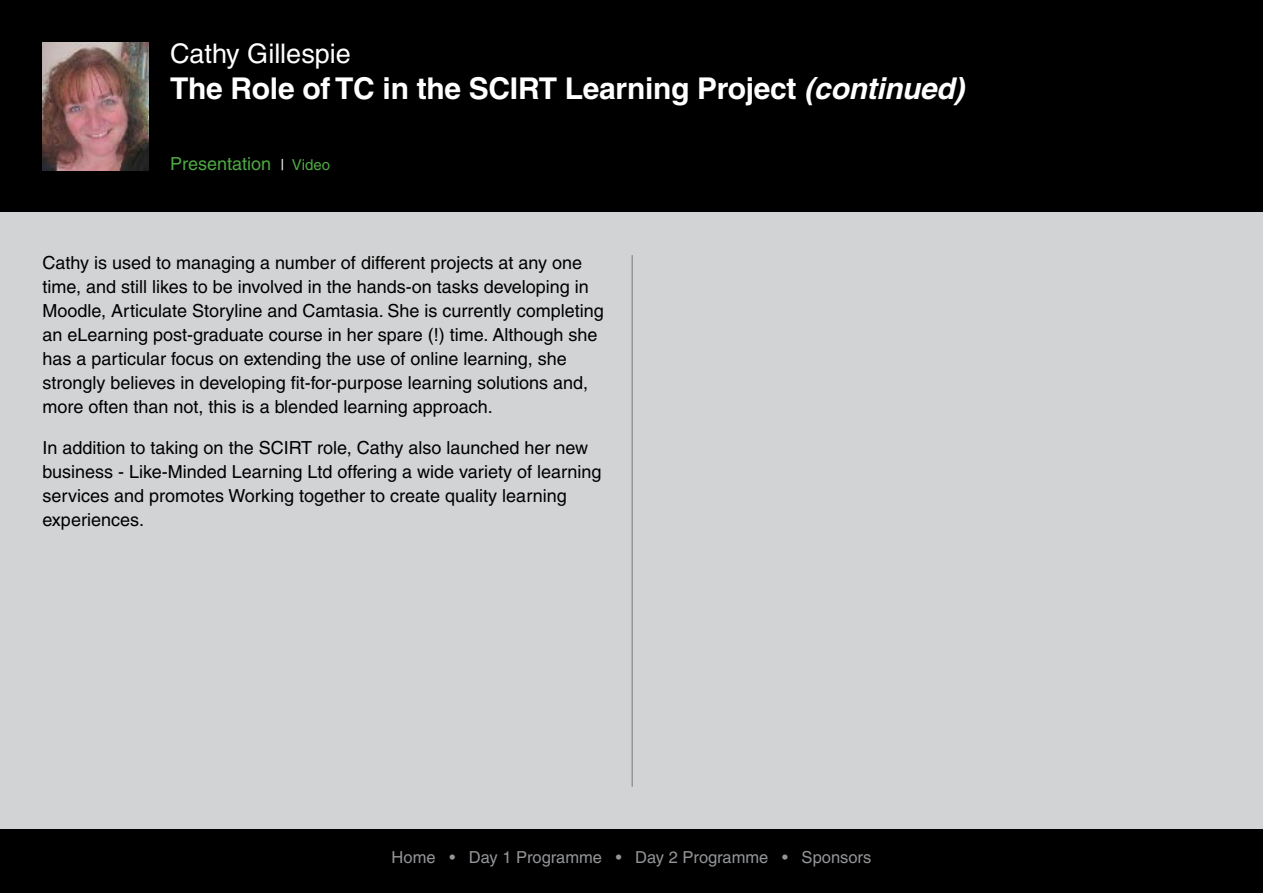
<style>
.page{position:relative;width:1263px;height:893px;background:#d1d3d4}
.page>*{position:absolute;margin:0;border:0;box-sizing:border-box;transform-origin:0 0}
.t1{font:700 30px "Helvetica";letter-spacing:-.01em;color:#fff}
.t2{font:27px "Helvetica";color:#fff}
.t3{font:18px/24px "Helvetica";color:#000}
.t4{font:18px "Helvetica";color:#4daa42}
.t5{font:16.5px "Helvetica";color:#939598}
.s1{font-style:italic}
.s2{font-size:15px;color:#fff}
.s3{font-size:15px}
</style>
<div class="page">
<div style="left:0;top:0;width:1263px;height:212px;background:#000"></div>
<div style="left:0;top:829px;width:1263px;height:64px;background:#000"></div>
<hr style="left:631px;top:255px;width:2px;height:532px;background:#939598">
<img style="left:43px;top:43px;width:106px;height:128px">
<h2 class="t2" style="left:170px;top:38px;width:182px">Cathy Gillespie</h2>
<h1 class="t1" style="left:170px;top:71px;width:796px">The Role of TC in the SCIRT Learning Project <span class="s1">(continued)</span></h1>
<p class="t4" style="left:170px;top:153px;width:162px">Presentation <span class="s2">|</span> <span class="s3">Video</span></p>
<p class="t3" style="left:43px;top:251px;width:563px">Cathy is used to managing a number of different projects at any one time, and still likes to be involved in the hands-on tasks developing in Moodle, Articulate Storyline and Camtasia. She is currently completing an eLearning post-graduate course in her spare (!) time. Although she has a particular focus on extending the use of online learning, she strongly believes in developing fit-for-purpose learning solutions and, more often than not, this is a blended learning approach.</p>
<p class="t3" style="left:43px;top:436px;width:560px">In addition to taking on the SCIRT role, Cathy also launched her new business - Like-Minded Learning Ltd offering a wide variety of learning services and promotes Working together to create quality learning experiences.</p>
<p class="t5" style="left:392px;top:848px;width:481px">Home • Day 1 Programme • Day 2 Programme • Sponsors</p>
</div>
